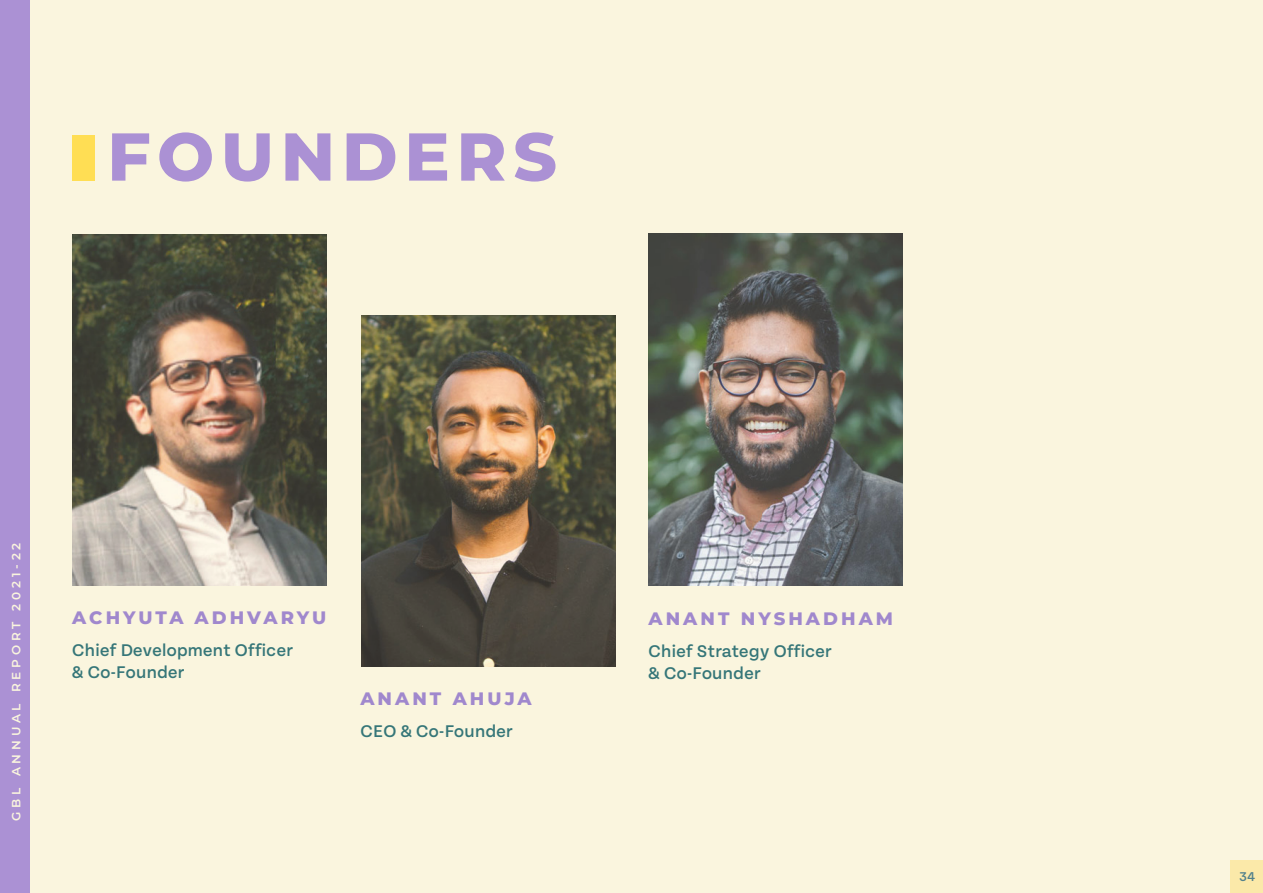
<style>
.page{position:relative;width:1263px;height:893px;background:#faf5de}
.page>*{position:absolute;margin:0;border:0;box-sizing:border-box;transform-origin:0 0}
.t1{font:800 67.5px "Montserrat";letter-spacing:.1em;color:#ab91d4}
.t2{font:500 18px/22.5px "Tenon";letter-spacing:.02em;color:#357678}
.t3{font:800 18px "Montserrat";letter-spacing:.17em;color:#a088cd}
.t4{font:500 13.5px "Tenon";color:#52818c}
.t5{font:600 12px "Montserrat";letter-spacing:.32em;color:#faf5de}
</style>
<div class="page">
<div style="left:1230px;top:860px;width:33px;height:33px;background:#fbe9a9"></div>
<div style="left:72px;top:135px;width:23px;height:45px;background:#ffde54"></div>
<img style="left:72px;top:234px;width:254px;height:351px">
<img style="left:361px;top:315px;width:254px;height:351px">
<img style="left:648px;top:234px;width:254px;height:351px">
<div style="left:0;top:0;width:30px;height:893px;background:#ab91d4"></div>
<p class="t1" style="left:107px;top:112px;width:451px">FOUNDERS</p>
<p class="t5" style="left:8px;top:821px;width:280px;rotate:-90deg">GBL ANNUAL REPORT 2021-22</p>
<p class="t3" style="left:72px;top:605px;width:256px">ACHYUTA ADHVARYU</p>
<p class="t2" style="left:72px;top:639px;width:222px">Chief Development Officer &amp; Co-Founder</p>
<p class="t3" style="left:360px;top:687px;width:173px">ANANT AHUJA</p>
<p class="t2" style="left:360px;top:721px;width:154px">CEO &amp; Co-Founder</p>
<p class="t3" style="left:648px;top:606px;width:246px">ANANT NYSHADHAM</p>
<p class="t2" style="left:648px;top:640px;width:185px">Chief Strategy Officer</p>
<p class="t2" style="left:648px;top:662px;width:114px">&amp; Co-Founder</p>
<p class="t4" style="left:1239px;top:869px;width:17px">34</p>
</div>
